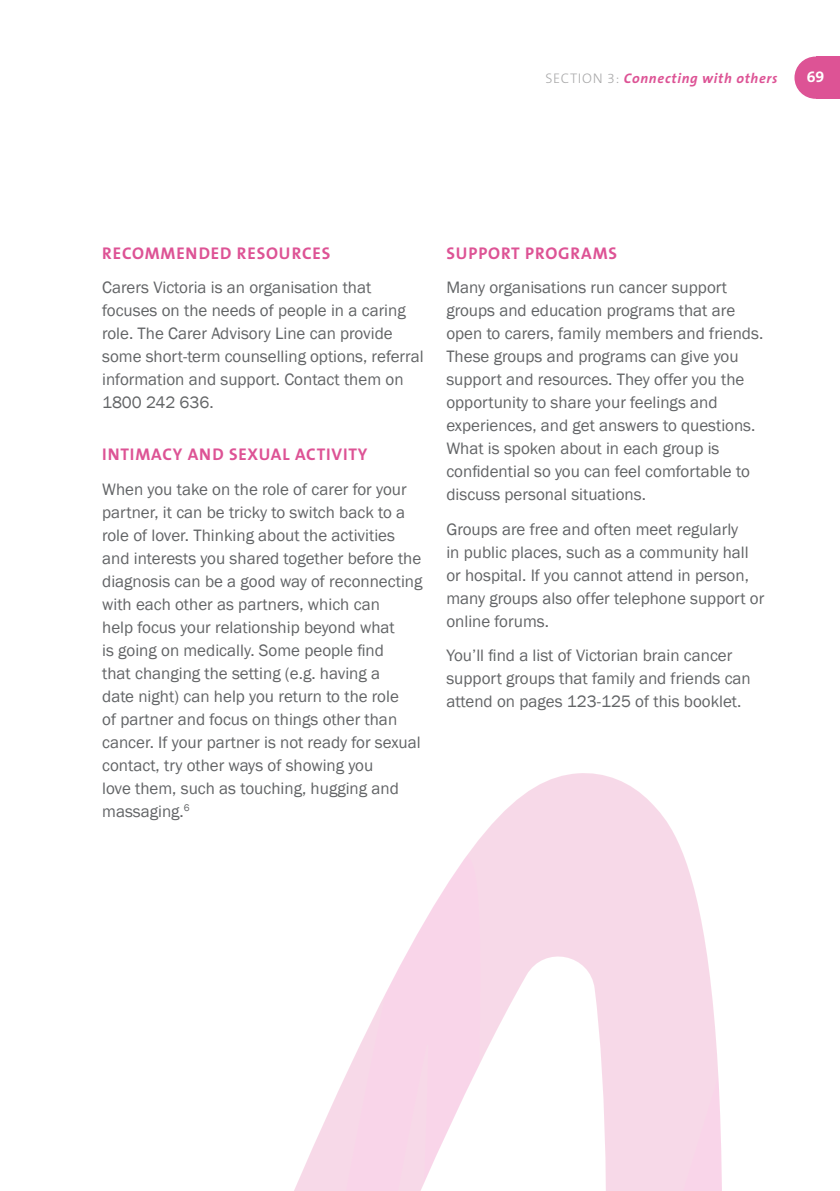
<style>
.page{position:relative;width:840px;height:1191px;background:#fff}
.page>*{position:absolute;margin:0;border:0;box-sizing:border-box;transform-origin:0 0}
.t1{font:17px/23px "Franklin Gothic";color:#626466}
.t2{font:700 17px "The Sans B7";letter-spacing:.05em;color:#dd5395}
.t3{font:700 16px "The Sans B7";color:#fff}
.t4{font:italic 700 14px "The Sans B7";letter-spacing:.05em;color:#dd5395}
.s1{font-family:"The Sans B3";font-weight:300;font-style:normal;color:#aaaaab}
</style>
<div class="page">
<svg style="left:294px;top:773px;width:428px;height:418px;fill:#f9d9e9"></svg>
<div style="left:794px;top:57px;width:42px;height:42px;background:#dd5395;border-radius:50%"></div>
<div style="left:816px;top:57px;width:23px;height:42px;background:#dd5395"></div>
<p class="t4" style="left:545px;top:71px;width:233px"><span class="s1">SECTION 3:</span> Connecting with others</p>
<p class="t3" style="left:806px;top:68px;width:19px">69</p>
<p class="t2" style="left:102px;top:244px;width:230px">RECOMMENDED RESOURCES</p>
<p class="t1" style="left:102px;top:276px;width:323px">Carers Victoria is an organisation that focuses on the needs of people in a caring role. The Carer Advisory Line can provide some short-term counselling options, referral information and support. Contact them on 1800 242 636.</p>
<p class="t2" style="left:102px;top:445px;width:266px">INTIMACY AND SEXUAL ACTIVITY</p>
<p class="t1" style="left:102px;top:478px;width:321px">When you take on the role of carer for your partner, it can be tricky to switch back to a role of lover. Thinking about the activities and interests you shared together before the diagnosis can be a good way of reconnecting with each other as partners, which can<br>help focus your relationship beyond what<br>is going on medically. Some people find<br>that changing the setting (e.g. having a<br>date night) can help you return to the role<br>of partner and focus on things other than cancer. If your partner is not ready for sexual contact, try other ways of showing you<br>love them, such as touching, hugging and massaging.<sup>6</sup></p>
<p class="t2" style="left:446px;top:244px;width:172px">SUPPORT PROGRAMS</p>
<p class="t1" style="left:446px;top:276px;width:318px">Many organisations run cancer support groups and education programs that are open to carers, family members and friends.<br>These groups and programs can give you support and resources. They offer you the opportunity to share your feelings and experiences, and get answers to questions.<br>What is spoken about in each group is confidential so you can feel comfortable to discuss personal situations.</p>
<p class="t1" style="left:446px;top:518px;width:319px">Groups are free and often meet regularly<br>in public places, such as a community hall or hospital. If you cannot attend in person, many groups also offer telephone support or online forums.</p>
<p class="t1" style="left:446px;top:644px;width:306px">You’ll find a list of Victorian brain cancer support groups that family and friends can attend on pages 123-125 of this booklet.</p>
</div>
